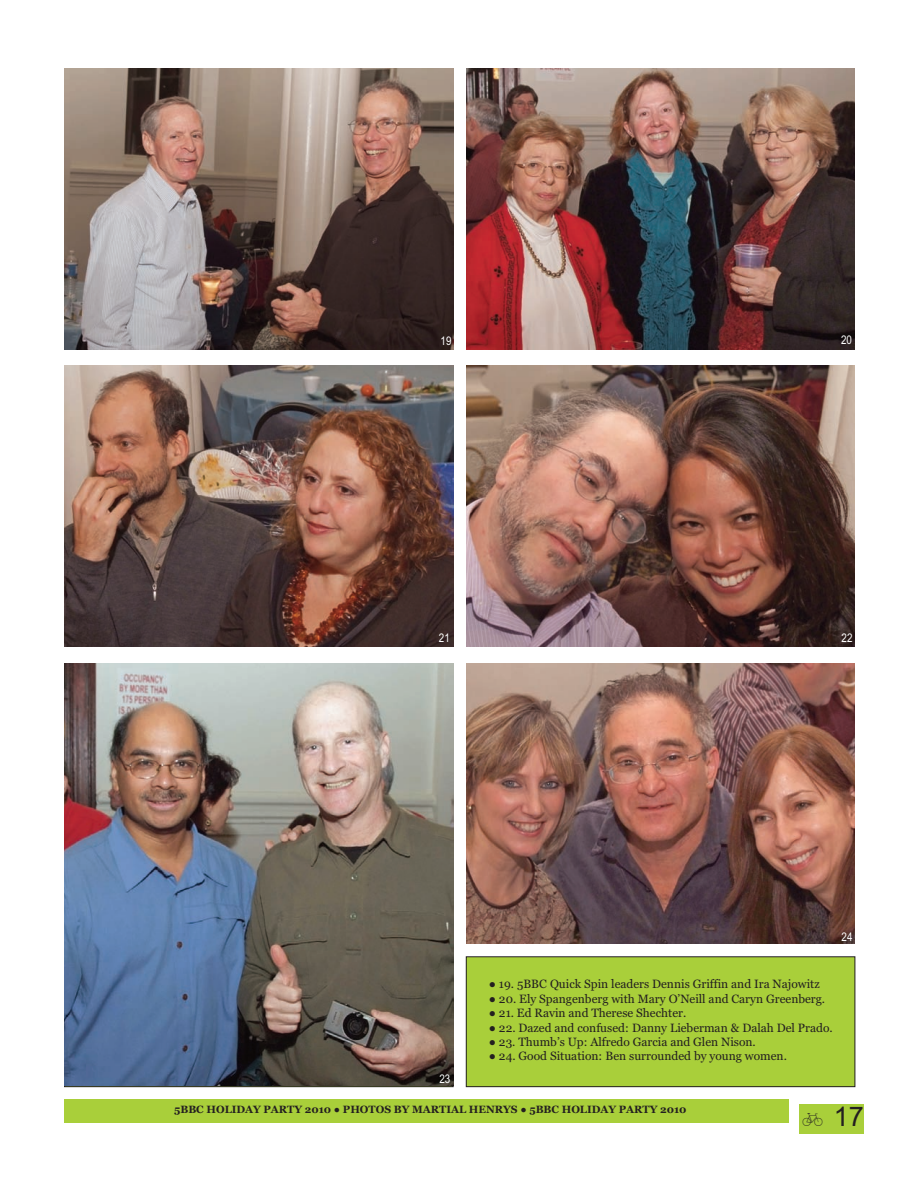
<style>
.page{position:relative;width:918px;height:1188px;background:#fff}
.page>*{position:absolute;margin:0;border:0;box-sizing:border-box;transform-origin:0 0}
.t1{font:27px "Arial";color:#231f20}
.t2{font:12px "Georgia";color:#231f20}
.t3{font:12px "Arial Narrow";color:#fff}
.t4{font:700 10.5px "Georgia";color:#231f20}
.s1{font-weight:400}
</style>
<div class="page">
<div style="left:799px;top:1104px;width:65px;height:30px;background:#a9cf3a"></div>
<div style="left:64px;top:1068px;width:389px;height:19px;border:1px solid #231f20"></div>
<div style="left:466px;top:957px;width:389px;height:130px;background:#a9cf3a"></div>
<div style="left:466px;top:957px;width:389px;height:130px;border:1px solid #231f20"></div>
<img style="left:64px;top:68px;width:389px;height:281px">
<img style="left:466px;top:68px;width:389px;height:281px">
<img style="left:64px;top:366px;width:389px;height:281px">
<img style="left:466px;top:366px;width:389px;height:281px">
<img style="left:64px;top:663px;width:389px;height:422px">
<img style="left:466px;top:663px;width:389px;height:281px">
<div style="left:64px;top:1099px;width:725px;height:23px;background:#a9cf3a"></div>
<p class="t3" style="left:441px;top:333px;width:12px">19</p>
<p class="t3" style="left:841px;top:333px;width:12px">20</p>
<p class="t3" style="left:439px;top:630px;width:12px">21</p>
<p class="t3" style="left:842px;top:631px;width:12px">22</p>
<p class="t3" style="left:439px;top:1072px;width:12px">23</p>
<p class="t3" style="left:842px;top:930px;width:12px">24</p>
<p class="t2" style="left:489px;top:977px;width:332px">● 19. 5BBC Quick Spin leaders Dennis Griffin and Ira Najowitz</p>
<p class="t2" style="left:489px;top:992px;width:338px">● 20. Ely Spangenberg with Mary O’Neill and Caryn Greenberg.</p>
<p class="t2" style="left:489px;top:1006px;width:199px">● 21. Ed Ravin and Therese Shechter.</p>
<p class="t2" style="left:489px;top:1020px;width:345px">● 22. Dazed and confused: Danny Lieberman &amp; Dalah Del Prado.</p>
<p class="t2" style="left:489px;top:1035px;width:269px">● 23. Thumb’s Up: Alfredo Garcia and Glen Nison.</p>
<p class="t2" style="left:489px;top:1049px;width:300px">● 24. Good Situation: Ben surrounded by young women.</p>
<p class="t4" style="left:174px;top:1103px;width:514px">5BBC HOLIDAY PARTY 2010 <span class="s1">●</span> PHOTOS BY MARTIAL HENRYS <span class="s1">●</span> 5BBC HOLIDAY PARTY 2010</p>
<p class="t1" style="left:834px;top:1101px;width:32px">17</p>
</div>
